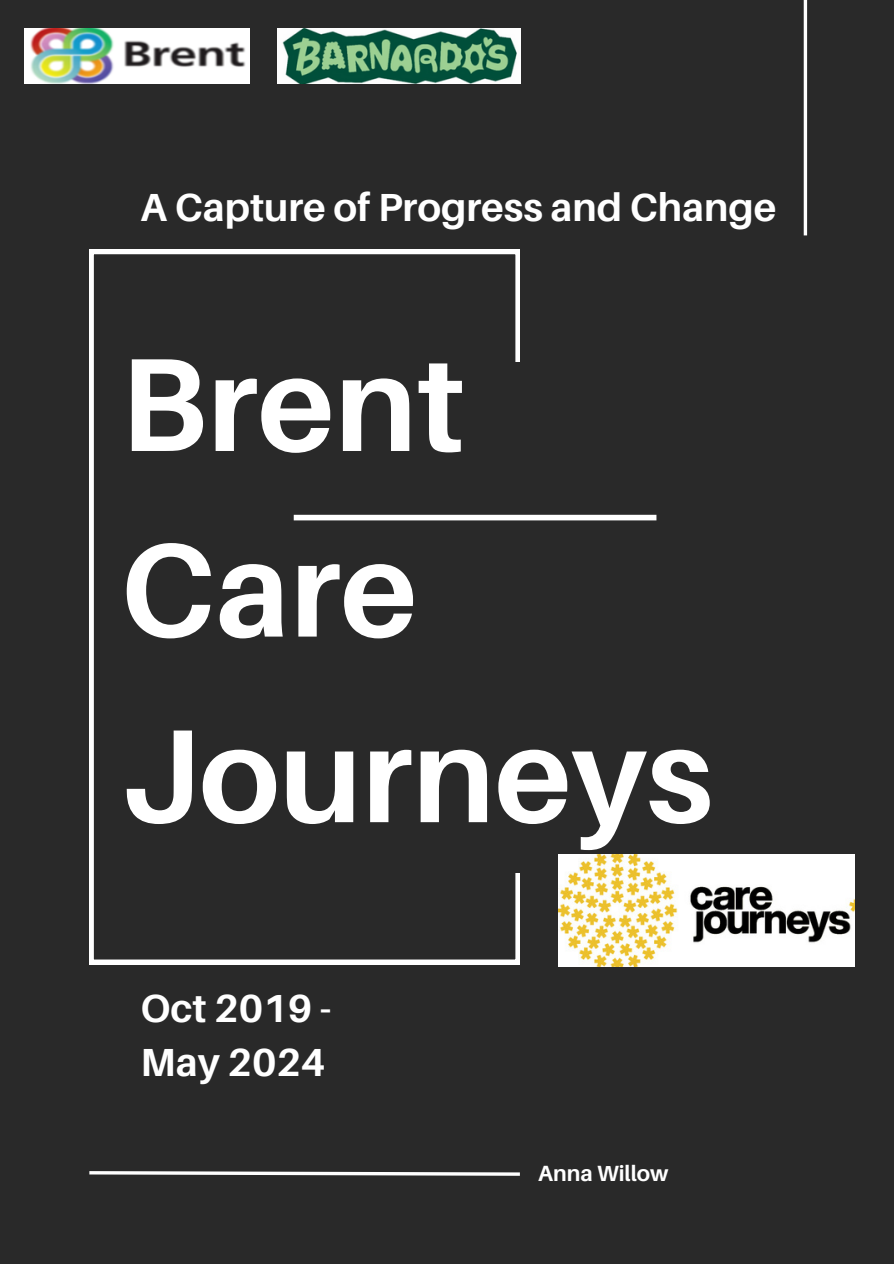
<style>
.page{position:relative;width:894px;height:1264px;background:#fff}
.page>*{position:absolute;margin:0;border:0;box-sizing:border-box;transform-origin:0 0}
.t1{font:700 132.75px/185.6px "Aileron";color:#fff}
.t2{font:700 39.15px/54.3px "Aileron";color:#fff}
.t3{font:700 22.05px "Aileron";color:#fff}
</style>
<div class="page">
<div style="left:0;top:0;width:893px;height:1263px;background:#292929"></div>
<svg style="left:89px;top:250px;width:430px;height:714px"></svg>
<div style="left:504px;top:362px;width:37px;height:510px;background:#292929"></div>
<div style="left:293px;top:515px;width:363px;height:5px;background:#fff"></div>
<svg style="left:89px;top:1171px;width:431px;height:5px"></svg>
<hr style="left:803px;top:0;width:3px;height:235px;background:#fff">
<img style="left:24px;top:28px;width:225px;height:55px">
<img style="left:277px;top:28px;width:243px;height:55px">
<img style="left:558px;top:854px;width:296px;height:112px">
<p class="t2" style="left:141px;top:180px;width:637px">A Capture of Progress and Change</p>
<p class="t1" style="left:120px;top:309px;width:594px">Brent<br>Care<br>Journeys</p>
<h2 class="t2" style="left:141px;top:980px;width:192px">Oct 2019 -<br>May 2024</h2>
<h1 class="t3" style="left:538px;top:1159px;width:132px">Anna Willow</h1>
</div>
